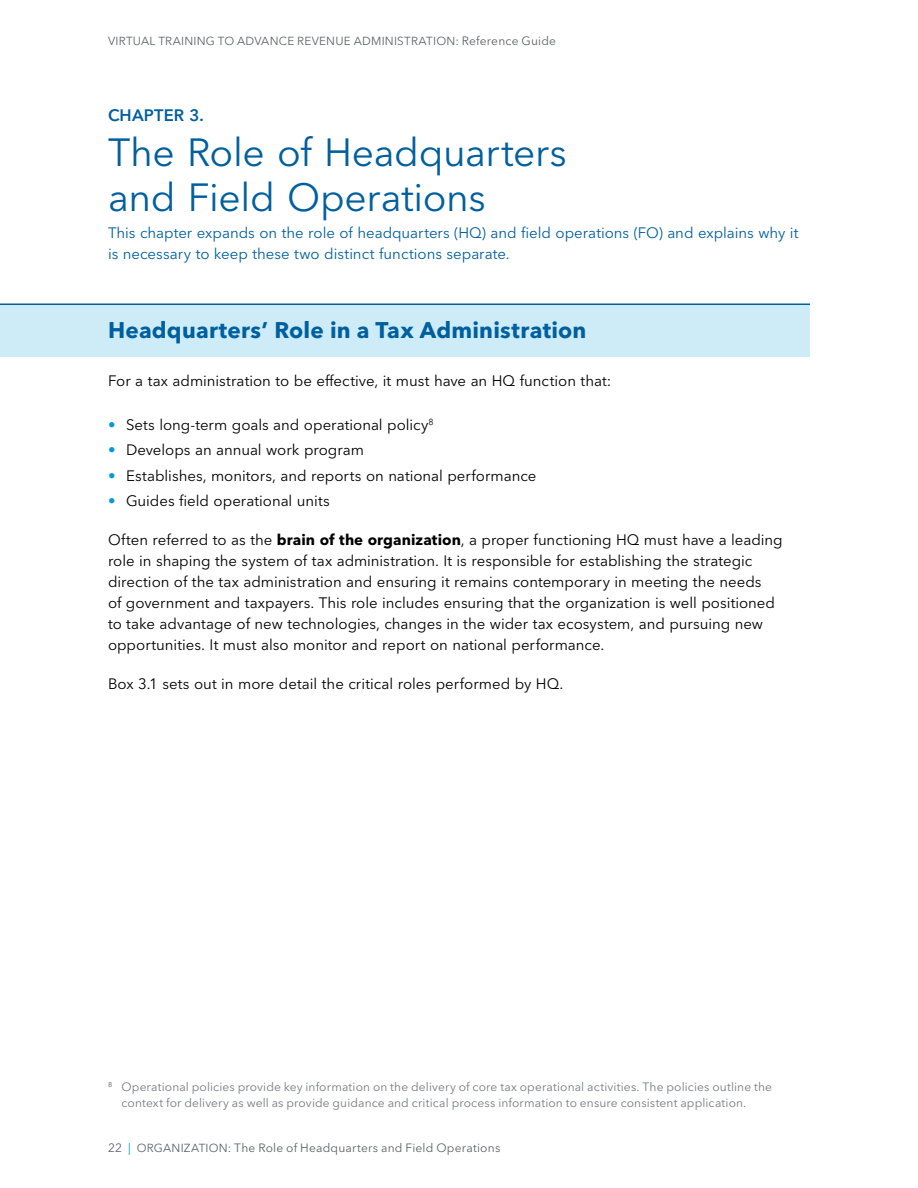
<style>
.page{position:relative;width:918px;height:1188px;background:#fff}
.page>*{position:absolute;margin:0;border:0;box-sizing:border-box;transform-origin:0 0}
.t1{font:39px/45px "Avenir Next World";letter-spacing:-.01em;color:#005f9e}
.t2{font:700 22.5px "Avenir Next World";letter-spacing:.01em;color:#005f9e}
.t3{font:600 16.5px "Avenir Next World";letter-spacing:.01em;color:#005f9e}
.t4{font:15px/21px "Avenir Next World";color:#000}
.t5{font:15px/21px "Avenir Next World";color:#005f9e}
.t6{font:12px/15.8px "Avenir Next World";letter-spacing:.01em;color:#777c80}
.t7{font:12px "Avenir Next World";letter-spacing:.015em;color:#5e6367}
.t8{font:11.7px "Avenir Next World";letter-spacing:.02em;color:#5e6367}
.s1{font-size:12px}
.s2{color:#009ada}
.s3{font-weight:700}
.s4{font-size:11.7px}
</style>
<div class="page">
<div style="left:0;top:304px;width:810px;height:53px;background:#cdecf8"></div>
<hr style="left:0;top:304px;width:810px;height:1px;background:#005f9e">
<p class="t8" style="left:108px;top:32px;width:450px">VIRTUAL TRAINING TO ADVANCE REVENUE ADMINISTRATION: <span class="s1">Reference Guide</span></p>
<p class="t3" style="left:108px;top:105px;width:97px">CHAPTER 3.</p>
<h1 class="t1" style="left:108px;top:130px;width:460px">The Role of Headquarters and Field Operations</h1>
<p class="t5" style="left:108px;top:222px;width:692px">This chapter expands on the role of headquarters (HQ) and field operations (FO) and explains why it is necessary to keep these two distinct functions separate.</p>
<h2 class="t2" style="left:108px;top:317px;width:480px">Headquarters’ Role in a Tax Administration</h2>
<p class="t4" style="left:108px;top:370px;width:505px">For a tax administration to be effective, it must have an HQ function that:</p>
<p class="t4" style="left:108px;top:414px;width:327px"><span class="s2">•</span> Sets long-term goals and operational policy<sup>8</sup></p>
<p class="t4" style="left:108px;top:439px;width:258px"><span class="s2">•</span> Develops an annual work program</p>
<p class="t4" style="left:108px;top:465px;width:430px"><span class="s2">•</span> Establishes, monitors, and reports on national performance</p>
<p class="t4" style="left:108px;top:490px;width:223px"><span class="s2">•</span> Guides field operational units</p>
<p class="t4" style="left:108px;top:529px;width:676px">Often referred to as the <span class="s3">brain of the organization</span>, a proper functioning HQ must have a leading role in shaping the system of tax administration. It is responsible for establishing the strategic direction of the tax administration and ensuring it remains contemporary in meeting the needs<br>of government and taxpayers. This role includes ensuring that the organization is well positioned to take advantage of new technologies, changes in the wider tax ecosystem, and pursuing new opportunities. It must also monitor and report on national performance.</p>
<p class="t4" style="left:108px;top:673px;width:457px">Box 3.1 sets out in more detail the critical roles performed by HQ.</p>
<p class="t6" style="left:122px;top:1079px;width:652px;text-indent:-14px"><sup>8</sup> Operational policies provide key information on the delivery of core tax operational activities. The policies outline the context for delivery as well as provide guidance and critical process information to ensure consistent application.</p>
<p class="t7" style="left:108px;top:1138px;width:394px">22 <span class="s2">|</span> <span class="s4">ORGANIZATION:</span> The Role of Headquarters and Field Operations</p>
</div>
